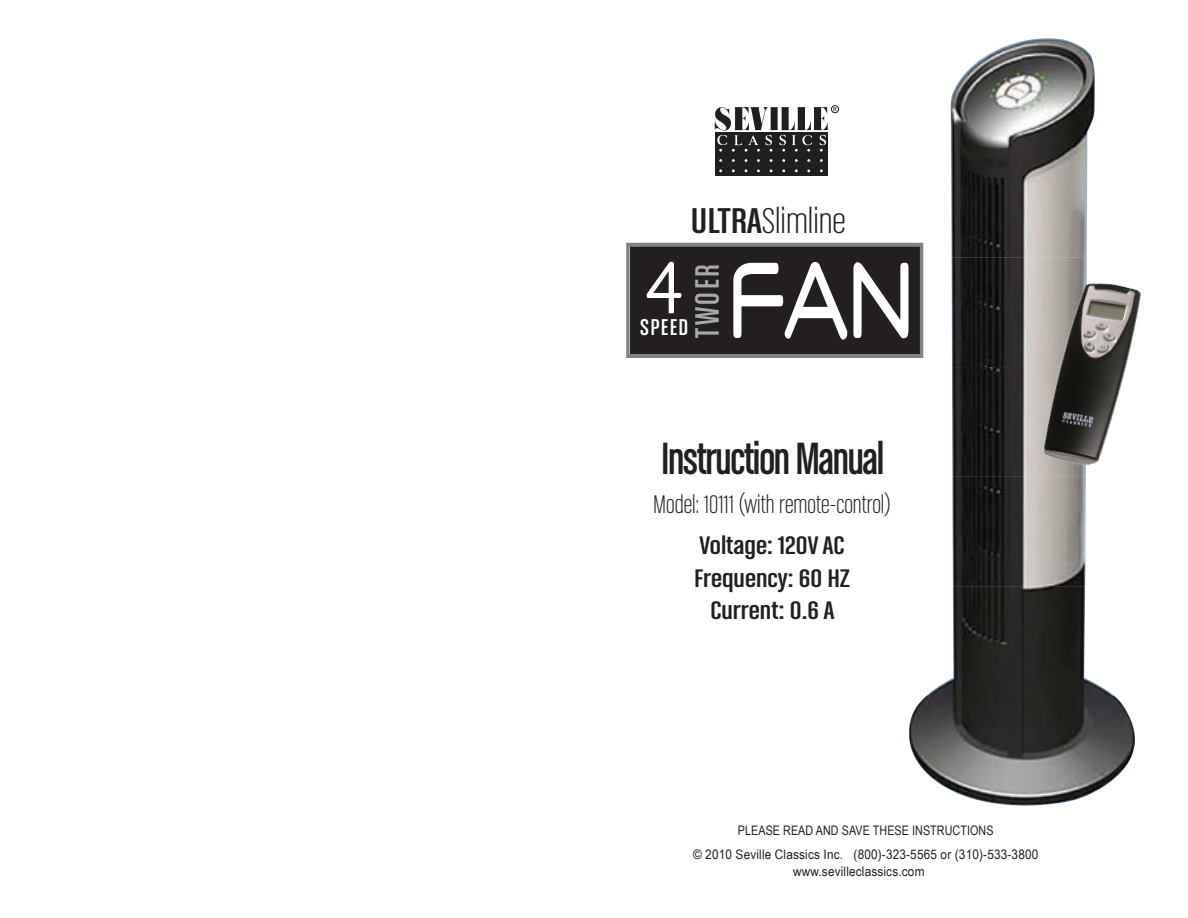
<style>
.page{position:relative;width:1188px;height:918px;background:#fff}
.page>*{position:absolute;margin:0;border:0;box-sizing:border-box;transform-origin:0 0}
.t1{font:48px "Chalet Comprime Cologne Sixty";letter-spacing:-.025em;color:#231f20}
.t2{font:38.1px "Chalet Comprime Milan Sixty";color:#231f20;scale:1.22 1}
.t3{font:36px "Chalet Comprime Cologne Sixty";letter-spacing:.075em;color:#a8a9ad}
.t4{font:27px/41.1px "Chalet Comprime Milan Sixty";color:#231f20;text-align:center;scale:1.1 1}
.t5{font:27px/32.4px "Chalet Comprime Cologne Sixty";color:#231f20;text-align:center;scale:1.25 1}
.t6{font:24.3px "Chalet Comprime Cologne Sixty";letter-spacing:.05em;color:#fff;scale:1.11 1}
.t7{font:13.2px/23.9px "Arial Narrow";letter-spacing:.01em;color:#231f20;text-align:center}
.t8{font:13.2px "Arial Narrow";letter-spacing:.01em;color:#231f20;scale:1.1 1}
.s1{font-family:"Chalet Comprime Cologne Sixty"}
</style>
<div class="page">
<svg style="left:626px;top:38px;width:509px;height:768px"></svg>
<img style="left:1019px;top:256px;width:122px;height:232px">
<div style="left:713px;top:105px;width:117px;height:73px;background:#fff"></div>
<div style="left:715px;top:132px;width:113px;height:44px;background:#211e1e"></div>
<svg style="left:715px;top:107px;width:113px;height:45px"></svg>
<svg style="left:834px;top:107px;width:3px;height:4px"></svg>
<div style="left:831px;top:105px;width:8px;height:8px;border:1px solid #231f20;border-radius:50%"></div>
<svg style="left:626px;top:243px;width:297px;height:115px;background:#4e4b4c"></svg>
<p class="t2" style="left:691px;top:200px;width:129px"><span class="s1">ULTRA</span>Slimline</p>
<p class="t3" style="left:687px;top:338px;width:75px;rotate:-90deg">TWOER</p>
<p class="t6" style="left:640px;top:314px;width:45px">SPEED</p>
<p class="t1" style="left:661px;top:432px;width:225px">Instruction Manual</p>
<p class="t4" style="left:653px;top:484px;width:218px">Model: 10111 (with remote-control)<br><span class="s1">Voltage: 120V AC</span></p>
<p class="t5" style="left:694px;top:562px;width:126px">Frequency: 60 HZ<br>Current: 0.6 A</p>
<p class="t7" style="left:693px;top:818px;width:347px">PLEASE READ AND SAVE THESE INSTRUCTIONS<br>© 2010 Seville Classics Inc. (800)-323-5565 or (310)-533-3800</p>
<p class="t8" style="left:793px;top:861px;width:121px">www.sevilleclassics.com</p>
</div>
